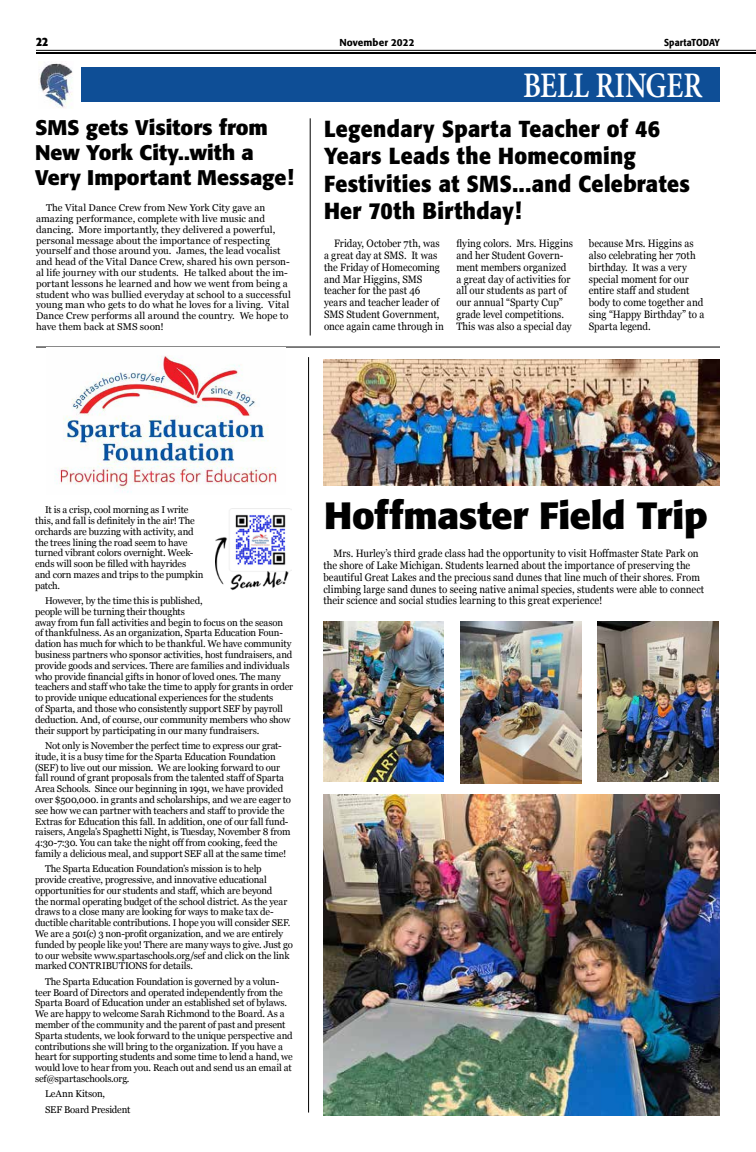
<style>
.page{position:relative;width:756px;height:1152px;background:#fff}
.page>*{position:absolute;margin:0;border:0;box-sizing:border-box;transform-origin:0 0}
.t1{font:700 37.6px "Formata";letter-spacing:-.005em;color:#000}
.t2{font:600 36px "Minion Pro";color:#fff;scale:.81 1}
.t3{font:700 23px/27.5px "Formata";letter-spacing:.02em;color:#000;scale:.92 1}
.t4{font:700 21px/25.2px "Formata";color:#000}
.t5{font:700 12px "Formata";color:#000;scale:.89 1}
.t6{font:10.7px/11.9px "Georgia";color:#000;scale:.91 1}
.t7{font:500 10px "Formata";letter-spacing:.005em;color:#000}
.t8{font:500 10px "Formata";letter-spacing:.005em;color:#000;scale:.89 1}
.t9{font:9.8px/10.8px "Georgia";letter-spacing:-.01em;color:#000}
</style>
<div class="page">
<hr style="left:36px;top:50px;width:720px;height:1px;background:#000">
<hr style="left:36px;top:52px;width:720px;height:2px;background:#000">
<div style="left:81px;top:68px;width:639px;height:34px;background:#0e4e96"></div>
<img style="left:38px;top:63px;width:35px;height:45px">
<hr style="left:36px;top:347px;width:684px;height:1px;background:#000">
<hr style="left:310px;top:118px;width:1px;height:218px;background:#000">
<img style="left:46px;top:347px;width:240px;height:146px">
<hr style="left:308px;top:357px;width:1px;height:756px;background:#000">
<img style="left:323px;top:359px;width:396px;height:126px">
<img style="left:323px;top:621px;width:121px;height:161px">
<img style="left:323px;top:795px;width:397px;height:321px">
<img style="left:460px;top:621px;width:122px;height:162px">
<img style="left:598px;top:621px;width:120px;height:161px">
<img style="left:215px;top:508px;width:77px;height:83px">
<p class="t5" style="left:36px;top:34px;width:15px">22</p>
<p class="t7" style="left:339px;top:36px;width:77px">November 2022</p>
<p class="t8" style="left:664px;top:36px;width:64px">SpartaTODAY</p>
<h2 class="t2" style="left:523px;top:60px;width:223px">BELL RINGER</h2>
<h3 class="t4" style="left:35px;top:115px;width:260px">SMS gets Visitors from<br>New York City..with a<br>Very Important Message!</h3>
<h3 class="t3" style="left:324px;top:114px;width:399px">Legendary Sparta Teacher of 46<br>Years Leads the Homecoming<br>Festivities at SMS...and Celebrates<br>Her 70th Birthday!</h3>
<p class="t6" style="left:324px;top:237px;width:133px;text-indent:10px">Friday, October 7th, was a great day at SMS. It was the Friday of Homecoming and Mar Higgins, SMS teacher for the past 46 years and teacher leader of<br>SMS Student Government, once again came through in</p>
<p class="t6" style="left:456px;top:237px;width:130px">flying colors. Mrs. Higgins and her Student Govern&shy;ment members organized a great day of activities for all our students as part of our annual “Sparty Cup” grade level competitions.<br>This was also a special day</p>
<p class="t6" style="left:589px;top:237px;width:128px">because Mrs. Higgins as also celebrating her 70th birthday. It was a very special moment for our entire staff and student body to come together and sing “Happy Birthday” to a<br>Sparta legend.</p>
<p class="t9" style="left:36px;top:202px;width:256px;text-indent:10px">The Vital Dance Crew from New York City gave an amazing performance, complete with live music and dancing. More importantly, they delivered a powerful, personal message about the importance of respecting yourself and those around you. James, the lead vocalist and head of the Vital Dance Crew, shared his own person&shy;al life journey with our students. He talked about the im&shy;portant lessons he learned and how we went from being a student who was bullied everyday at school to a successful young man who gets to do what he loves for a living. Vital Dance Crew performs all around the country. We hope to have them back at SMS soon!</p>
<p class="t9" style="left:35px;top:504px;width:170px;text-indent:10px">It is a crisp, cool morning as I write this, and fall is definitely in the air! The orchards are buzzing with activity, and the trees lining the road seem to have turned vibrant colors overnight. Week&shy;ends will soon be filled with hayrides and corn mazes and trips to the pumpkin patch.</p>
<p class="t9" style="left:35px;top:595px;width:260px;text-indent:10px">However, by the time this is published,<br>people will be turning their thoughts<br>away from fun fall activities and begin to focus on the season of thankfulness. As an organization, Sparta Education Foun&shy;dation has much for which to be thankful. We have community business partners who sponsor activities, host fundraisers, and provide goods and services. There are families and individuals who provide financial gifts in honor of loved ones. The many teachers and staff who take the time to apply for grants in order to provide unique educational experiences for the students<br>of Sparta, and those who consistently support SEF by payroll deduction. And, of course, our community members who show their support by participating in our many fundraisers.</p>
<p class="t9" style="left:35px;top:740px;width:258px;text-indent:10px">Not only is November the perfect time to express our grat&shy;itude, it is a busy time for the Sparta Education Foundation (SEF) to live out our mission. We are looking forward to our fall round of grant proposals from the talented staff of Sparta Area Schools. Since our beginning in 1991, we have provided over $500,000. in grants and scholarships, and we are eager to see how we can partner with teachers and staff to provide the Extras for Education this fall. In addition, one of our fall fund&shy;raisers, Angela’s Spaghetti Night, is Tuesday, November 8 from 4:30-7:30. You can take the night off from cooking, feed the family a delicious meal, and support SEF all at the same time!</p>
<p class="t9" style="left:35px;top:863px;width:259px;text-indent:10px">The Sparta Education Foundation’s mission is to help provide creative, progressive, and innovative educational opportunities for our students and staff, which are beyond<br>the normal operating budget of the school district. As the year draws to a close many are looking for ways to make tax de&shy;ductible charitable contributions. I hope you will consider SEF.<br>We are a 501(c) 3 non-profit organization, and we are entirely funded by people like you! There are many ways to give. Just go to our website www.spartaschools.org/sef and click on the link marked CONTRIBUTIONS for details.</p>
<p class="t9" style="left:35px;top:976px;width:259px;text-indent:10px">The Sparta Education Foundation is governed by a volun&shy;teer Board of Directors and operated independently from the Sparta Board of Education under an established set of bylaws.<br>We are happy to welcome Sarah Richmond to the Board. As a member of the community and the parent of past and present Sparta students, we look forward to the unique perspective and contributions she will bring to the organization. If you have a heart for supporting students and some time to lend a hand, we would love to hear from you. Reach out and send us an email at sef@spartaschools.org.</p>
<p class="t9" style="left:45px;top:1086px;width:87px;line-height:15.3px">LeAnn Kitson,<br>SEF Board President</p>
<h1 class="t1" style="left:324px;top:492px;width:385px">Hoffmaster Field Trip</h1>
<p class="t6" style="left:323px;top:547px;width:420px;text-indent:10px">Mrs. Hurley’s third grade class had the opportunity to visit Hoffmaster State Park on the shore of Lake Michigan. Students learned about the importance of preserving the beautiful Great Lakes and the precious sand dunes that line much of their shores. From climbing large sand dunes to seeing native animal species, students were able to connect their science and social studies learning to this great experience!</p>
</div>
